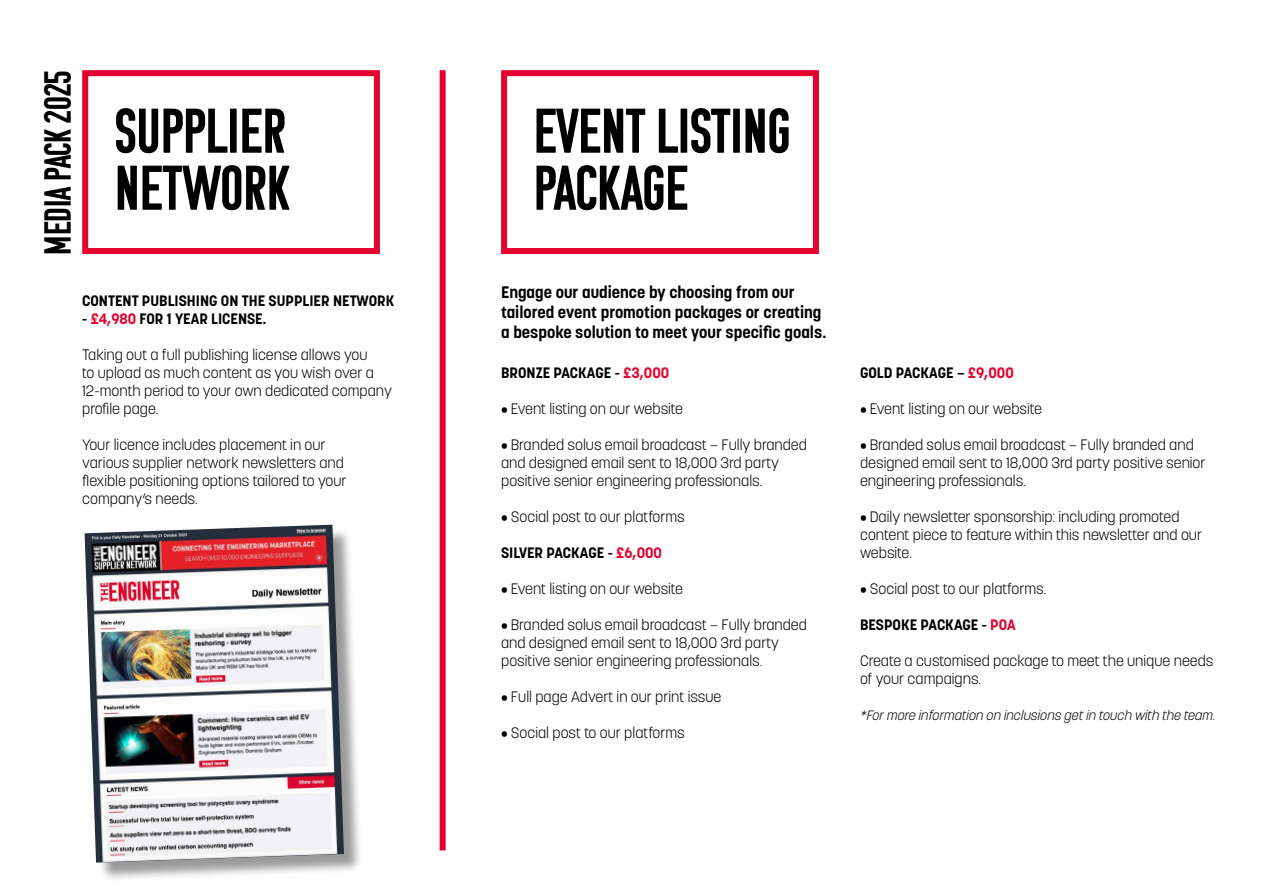
<style>
.page{position:relative;width:1263px;height:893px;background:#fff}
.page>*{position:absolute;margin:0;border:0;box-sizing:border-box;transform-origin:0 0}
.t1{font:63px/57px "Komu B";color:#000}
.t2{font:37.8px "Komu B";color:#000}
.t3{font:700 16.5px/19.8px "Korolev";color:#000}
.t4{font:300 15px/18px "Korolev";color:#000}
.t5{font:700 15px "Korolev";color:#000}
.t6{font:italic 300 13.5px "Korolev";color:#000}
.s1{color:#e4032e}
.s2{font-size:13.5px}
</style>
<div class="page">
<div style="left:87px;top:527px;width:276px;height:355px;background:#000;opacity:.4"></div>
<img style="left:85px;top:525px;width:259px;height:338px">
<div style="left:82px;top:70px;width:298px;height:184px;border:6px solid #e4032e"></div>
<div style="left:501px;top:70px;width:318px;height:184px;border:6px solid #e4032e"></div>
<div style="left:440px;top:70px;width:6px;height:780px;background:#e4032e"></div>
<h2 class="t2" style="left:37px;top:255px;width:186px;rotate:-90deg">MEDIA PACK 2025</h2>
<h1 class="t1" style="left:115px;top:102px;width:176px">SUPPLIER<br>NETWORK</h1>
<p class="t5" style="left:82px;top:291px;width:314px">CONTENT PUBLISHING ON THE SUPPLIER NETWORK</p>
<p class="t5" style="left:82px;top:309px;width:186px">- <span class="s1">£4,980</span> FOR 1 YEAR LICENSE.</p>
<p class="t4" style="left:82px;top:346px;width:311px">Taking out a full publishing license allows you<br>to upload as much content as you wish over a 12-month period to your own dedicated company profile page.</p>
<p class="t4" style="left:82px;top:436px;width:266px">Your licence includes placement in our various supplier network newsletters and flexible positioning options tailored to your company’s needs.</p>
<h1 class="t1" style="left:534px;top:102px;width:258px">EVENT LISTING<br>PACKAGE</h1>
<p class="t3" style="left:501px;top:283px;width:327px">Engage our audience by choosing from our tailored event promotion packages or creating a bespoke solution to meet your specific goals.</p>
<p class="t5" style="left:501px;top:363px;width:170px">BRONZE PACKAGE - <span class="s1">£3,000</span></p>
<p class="t4" style="left:501px;top:400px;width:184px"><span class="s2">•</span> Event listing on our website</p>
<p class="t4" style="left:501px;top:436px;width:307px"><span class="s2">•</span> Branded solus email broadcast – Fully branded and designed email sent to 18,000 3rd party positive senior engineering professionals.</p>
<p class="t4" style="left:501px;top:508px;width:185px"><span class="s2">•</span> Social post to our platforms</p>
<p class="t5" style="left:501px;top:543px;width:162px">SILVER PACKAGE - <span class="s1">£6,000</span></p>
<p class="t4" style="left:501px;top:580px;width:184px"><span class="s2">•</span> Event listing on our website</p>
<p class="t4" style="left:501px;top:616px;width:307px"><span class="s2">•</span> Branded solus email broadcast – Fully branded and designed email sent to 18,000 3rd party positive senior engineering professionals.</p>
<p class="t4" style="left:501px;top:688px;width:222px"><span class="s2">•</span> Full page Advert in our print issue</p>
<p class="t4" style="left:501px;top:724px;width:185px"><span class="s2">•</span> Social post to our platforms</p>
<p class="t5" style="left:860px;top:363px;width:155px">GOLD PACKAGE – <span class="s1">£9,000</span></p>
<p class="t4" style="left:860px;top:400px;width:184px"><span class="s2">•</span> Event listing on our website</p>
<p class="t4" style="left:860px;top:436px;width:347px"><span class="s2">•</span> Branded solus email broadcast – Fully branded and designed email sent to 18,000 3rd party positive senior engineering professionals.</p>
<p class="t4" style="left:860px;top:508px;width:344px"><span class="s2">•</span> Daily newsletter sponsorship: including promoted content piece to feature within this newsletter and our website.</p>
<p class="t4" style="left:860px;top:580px;width:188px"><span class="s2">•</span> Social post to our platforms.</p>
<p class="t5" style="left:860px;top:615px;width:157px">BESPOKE PACKAGE - <span class="s1">POA</span></p>
<p class="t4" style="left:860px;top:652px;width:355px">Create a customised package to meet the unique needs of your campaigns.</p>
<p class="t6" style="left:860px;top:707px;width:357px">*For more information on inclusions get in touch with the team.</p>
</div>
